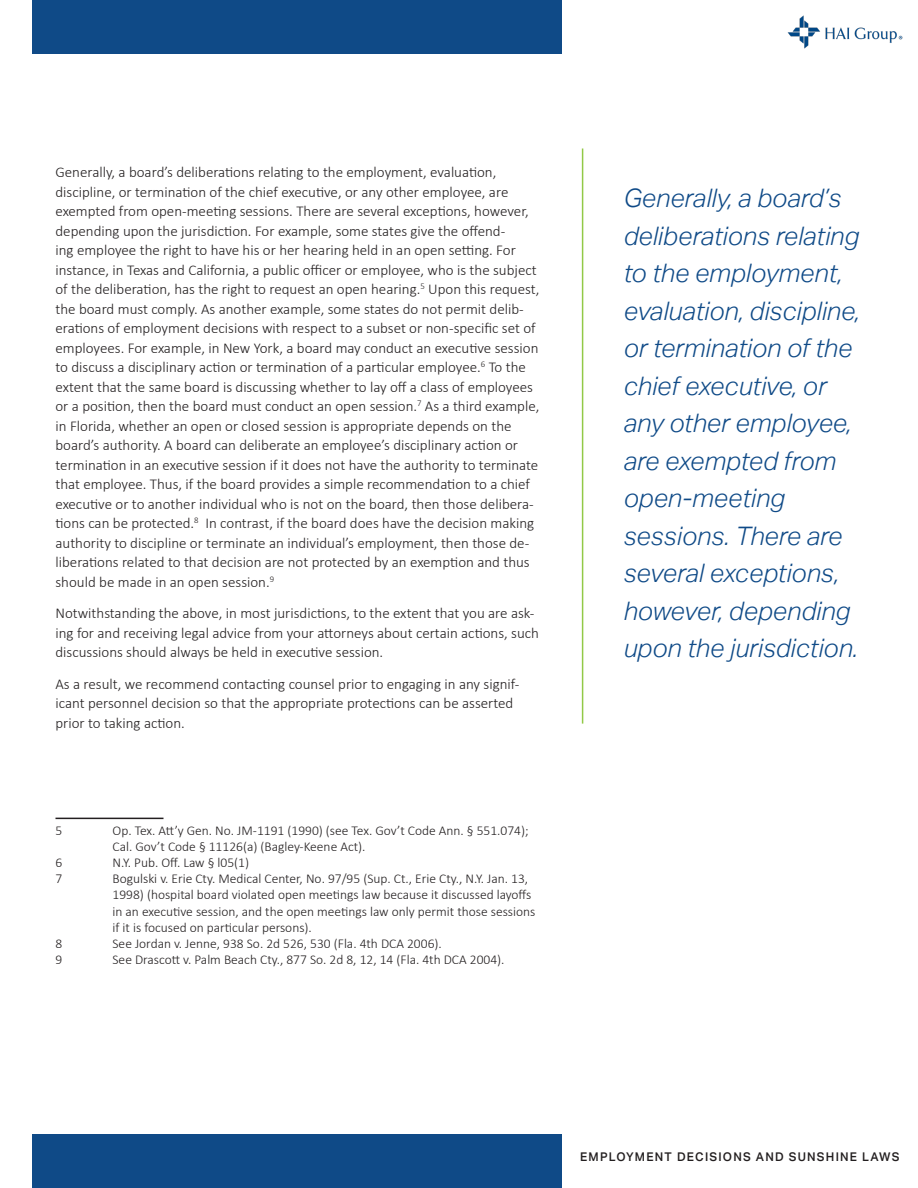
<style>
.page{position:relative;width:918px;height:1188px;background:#fff}
.page>*{position:absolute;margin:0;border:0;box-sizing:border-box;transform-origin:0 0}
.t1{font:italic 300 25.5px/37.5px "Aktiv Grotesk";color:#0f4a87}
.t2{font:300 15px/19.5px "Calibri";color:#231f20}
.t3{font:300 13.5px/16.2px "Calibri";color:#231f20}
.t4{font:500 12px "Aktiv Grotesk";letter-spacing:.1em;color:#231f20}
</style>
<div class="page">
<hr style="left:56px;top:818px;width:108px;height:1px;background:#231f20">
<hr style="left:582px;top:148px;width:1px;height:576px;background:#92c947">
<div style="left:32px;top:0;width:530px;height:54px;background:#0f4a87"></div>
<div style="left:33px;top:1134px;width:529px;height:54px;background:#0f4a87"></div>
<img style="left:787px;top:15px;width:116px;height:34px">
<p class="t2" style="left:56px;top:162px;width:486px">Generally, a board’s deliberations relating to the employment, evaluation, discipline, or termination of the chief executive, or any other employee, are exempted from open-meeting sessions. There are several exceptions, however, depending upon the jurisdiction. For example, some states give the offend-<br>ing employee the right to have his or her hearing held in an open setting. For instance, in Texas and California, a public officer or employee, who is the subject of the deliberation, has the right to request an open hearing.<sup>5</sup> Upon this request, the board must comply. As another example, some states do not permit delib&shy;erations of employment decisions with respect to a subset or non-specific set of employees. For example, in New York, a board may conduct an executive session to discuss a disciplinary action or termination of a particular employee.<sup>6</sup> To the extent that the same board is discussing whether to lay off a class of employees or a position, then the board must conduct an open session.<sup>7</sup> As a third example, in Florida, whether an open or closed session is appropriate depends on the board’s authority. A board can deliberate an employee’s disciplinary action or termination in an executive session if it does not have the authority to terminate that employee. Thus, if the board provides a simple recommendation to a chief executive or to another individual who is not on the board, then those delibera&shy;tions can be protected.<sup>8</sup> In contrast, if the board does have the decision making authority to discipline or terminate an individual’s employment, then those de&shy;liberations related to that decision are not protected by an exemption and thus should be made in an open session.<sup>9</sup></p>
<p class="t2" style="left:56px;top:603px;width:485px">Notwithstanding the above, in most jurisdictions, to the extent that you are ask&shy;ing for and receiving legal advice from your attorneys about certain actions, such discussions should always be held in executive session.</p>
<p class="t2" style="left:56px;top:674px;width:465px">As a result, we recommend contacting counsel prior to engaging in any signif&shy;icant personnel decision so that the appropriate protections can be asserted prior to taking action.</p>
<p class="t3" style="left:56px;top:822px;width:8px">5</p>
<p class="t3" style="left:113px;top:822px;width:418px">Op. Tex. Att’y Gen. No. JM-1191 (1990) (see Tex. Gov’t Code Ann. § 551.074);<br>Cal. Gov’t Code § 11126(a) (Bagley-Keene Act).</p>
<p class="t3" style="left:56px;top:854px;width:8px">6</p>
<p class="t3" style="left:113px;top:854px;width:138px">N.Y. Pub. Off. Law § l05(1)</p>
<p class="t3" style="left:56px;top:870px;width:8px">7</p>
<p class="t3" style="left:113px;top:870px;width:424px">Bogulski v. Erie Cty. Medical Center, No. 97/95 (Sup. Ct., Erie Cty., N.Y. Jan. 13, 1998) (hospital board violated open meetings law because it discussed layoffs in an executive session, and the open meetings law only permit those sessions if it is focused on particular persons).</p>
<p class="t3" style="left:56px;top:935px;width:8px">8</p>
<p class="t3" style="left:113px;top:935px;width:331px">See Jordan v. Jenne, 938 So. 2d 526, 530 (Fla. 4th DCA 2006).</p>
<p class="t3" style="left:56px;top:951px;width:8px">9</p>
<p class="t3" style="left:113px;top:951px;width:394px">See Drascott v. Palm Beach Cty., 877 So. 2d 8, 12, 14 (Fla. 4th DCA 2004).</p>
<p class="t1" style="left:624px;top:180px;width:238px">Generally, a board’s deliberations relating to the employment, evaluation, discipline, or termination of the chief executive, or any other employee, are exempted from open-meeting sessions. There are several exceptions, however, depending upon the jurisdiction.</p>
<p class="t4" style="left:580px;top:1150px;width:321px">EMPLOYMENT DECISIONS AND SUNSHINE LAWS</p>
</div>
